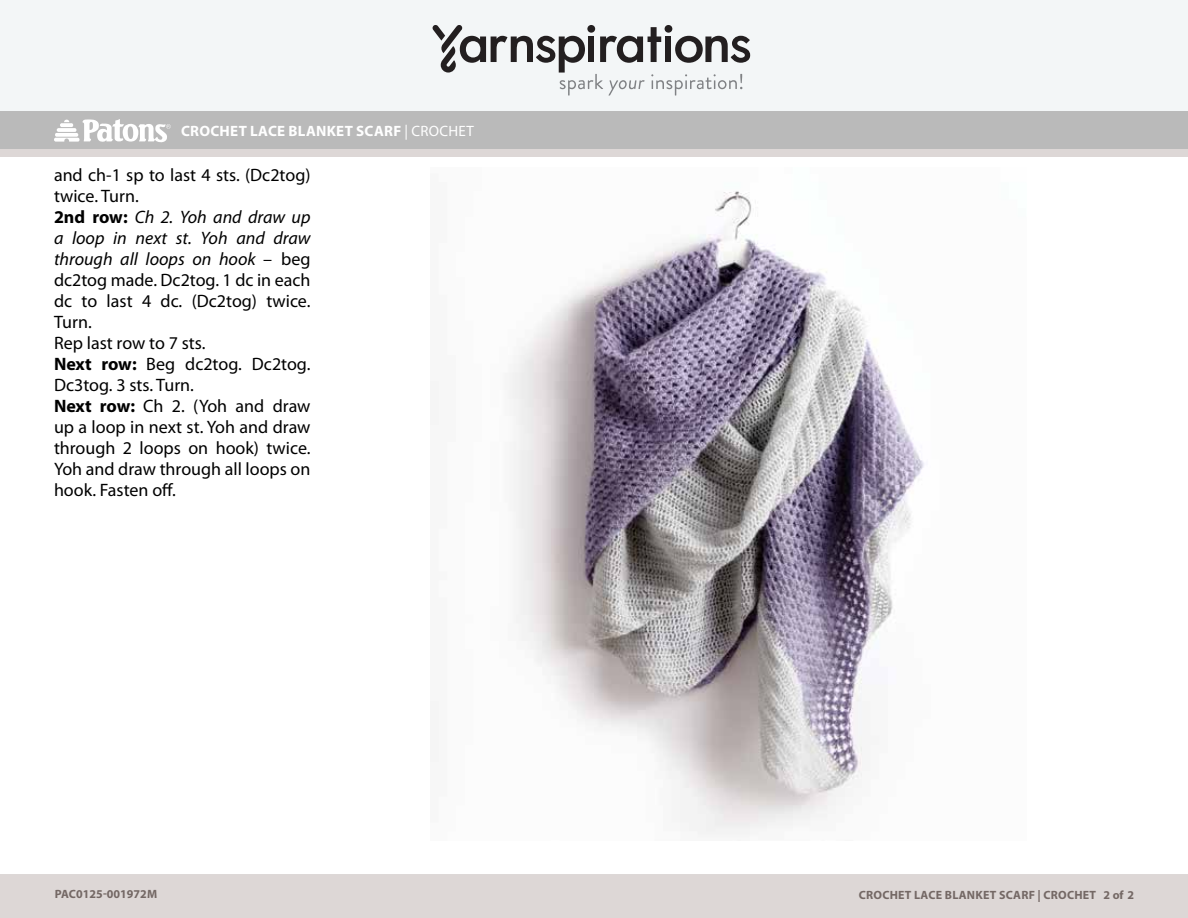
<style>
.page{position:relative;width:1188px;height:918px;background:#fff}
.page>*{position:absolute;margin:0;border:0;box-sizing:border-box;transform-origin:0 0}
.t1{font:18px/21px "Myriad Pro";color:#000}
.t2{font:700 15px "Myriad Pro";letter-spacing:.02em;color:#fff}
.Pattern_Title{font:15px "Myriad Pro";letter-spacing:.02em;color:#fff}
.t3{font:700 12px "Myriad Pro";letter-spacing:.02em;color:#756966}
.t4{font:700 12px "Myriad Pro";letter-spacing:.02em;color:#746865}
.t5{font:700 12px "Myriad Pro";color:#746865}
.s1{font-weight:400}
.s2{font-weight:700}
.s3{font-style:italic}
</style>
<div class="page">
<div style="left:0;top:875px;width:1188px;height:43px;background:#ddd7d6"></div>
<div style="left:0;top:149px;width:1188px;height:9px;background:#ddd7d6"></div>
<div style="left:0;top:111px;width:1188px;height:38px;background:#bababa"></div>
<svg style="left:54px;top:119px;width:117px;height:24px"></svg>
<div style="left:0;top:0;width:1188px;height:111px;background:#f3f6f7"></div>
<svg style="left:433px;top:25px;width:318px;height:71px"></svg>
<img style="left:509px;top:191px;width:415px;height:644px">
<p class="t2" style="left:181px;top:121px;width:298px">CROCHET LACE BLANKET SCARF <span class="s1">| CROCHET</span></p>
<p class="Pattern_Title" style="left:411px;top:122px;width:64px">CROCHET</p>
<p class="t1" style="left:54px;top:164px;width:258px">and ch-1 sp to last 4 sts. (Dc2tog) twice. Turn.<br><span class="s2">2nd row:</span> <span class="s3">Ch 2. Yoh and draw up a loop in next st. Yoh and draw through all loops on hook</span> – beg dc2tog made. Dc2tog. 1 dc in each dc to last 4 dc. (Dc2tog) twice.<br>Turn.<br>Rep last row to 7 sts.<br><span class="s2">Next row:</span> Beg dc2tog. Dc2tog.<br>Dc3tog. 3 sts. Turn.<br><span class="s2">Next row:</span> Ch 2. (Yoh and draw up a loop in next st. Yoh and draw through 2 loops on hook) twice.<br>Yoh and draw through all loops on hook. Fasten off.</p>
<p class="t5" style="left:55px;top:886px;width:104px">PAC0125-001972M</p>
<p class="t3" style="left:889px;top:886px;width:278px">CROCHET LACE BLANKET SCARF | <span class="s1">CROCHET</span> 2 of 2</p>
<p class="t4" style="left:859px;top:887px;width:277px">CROCHET LACE BLANKET SCARF | C OCHET 2 of 2</p>
</div>
